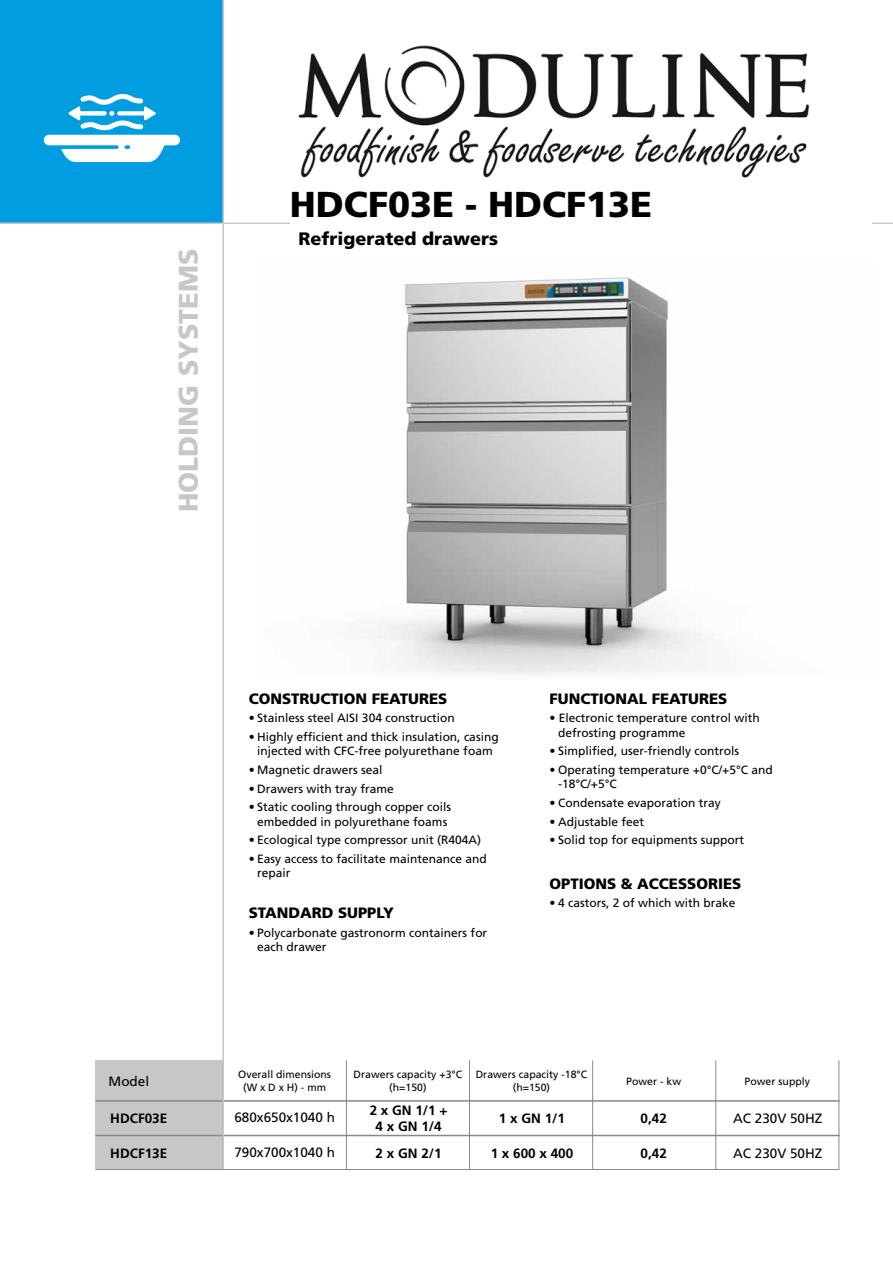
<style>
.page{position:relative;width:893px;height:1263px;background:#fff}
.page>*{position:absolute;margin:0;border:0;box-sizing:border-box;transform-origin:0 0}
.t1{font:900 36px "Frutiger";color:#000}
.t2{font:900 27px "Frutiger";color:#c6c7c8}
.t3{font:900 18px "Frutiger";color:#000}
.t4{font:900 15px "Frutiger";color:#000}
.t5{font:700 13.5px/16.2px "Frutiger";color:#000;text-align:center}
.t6{font:13.5px "Frutiger";color:#000}
.t7{font:12px/14.4px "Frutiger";color:#000}
.t8{font:10.5px/12.6px "Frutiger";color:#000;text-align:center}
</style>
<div class="page">
<img style="left:378px;top:277px;width:324px;height:397px">
<div style="left:0;top:0;width:222px;height:222px;background:#009ee0"></div>
<svg style="left:44px;top:94px;width:136px;height:68px"></svg>
<img style="left:298px;top:45px;width:511px;height:133px">
<div style="left:95px;top:1060px;width:128px;height:109px;background:#c6c7c8"></div>
<hr style="left:95px;top:1100px;width:745px;height:2px;background:#87888a">
<hr style="left:95px;top:1135px;width:745px;height:1px;background:#87888a">
<hr style="left:95px;top:1169px;width:745px;height:1px;background:#87888a">
<hr style="left:469px;top:1060px;width:1px;height:109px;background:#87888a">
<hr style="left:346px;top:1060px;width:1px;height:109px;background:#87888a">
<hr style="left:592px;top:1060px;width:1px;height:109px;background:#87888a">
<hr style="left:715px;top:1060px;width:1px;height:109px;background:#87888a">
<hr style="left:838px;top:1060px;width:1px;height:109px;background:#87888a">
<hr style="left:0;top:222px;width:893px;height:2px;background:#c6c7c8">
<hr style="left:222px;top:0;width:2px;height:1169px;background:#c6c7c8">
<div style="left:290px;top:189px;width:581px;height:39px;background:#fff"></div>
<h2 class="t2" style="left:172px;top:512px;width:265px;rotate:-90deg">HOLDING SYSTEMS</h2>
<h1 class="t1" style="left:290px;top:183px;width:364px">HDCF03E - HDCF13E</h1>
<h3 class="t3" style="left:298px;top:228px;width:201px">Refrigerated drawers</h3>
<p class="t4" style="left:249px;top:689px;width:200px">CONSTRUCTION FEATURES</p>
<p class="t7" style="left:249px;top:711px;width:207px">• Stainless steel AISI 304 construction</p>
<p class="t7" style="left:249px;top:729px;width:251px;text-align:center">• Highly efficient and thick insulation, casing injected with CFC-free polyurethane foam</p>
<p class="t7" style="left:249px;top:762px;width:135px">• Magnetic drawers seal</p>
<p class="t7" style="left:249px;top:781px;width:147px">• Drawers with tray frame</p>
<p class="t7" style="left:249px;top:800px;width:204px;text-align:center">• Static cooling through copper coils embedded in polyurethane foams</p>
<p class="t7" style="left:249px;top:833px;width:234px">• Ecological type compressor unit (R404A)</p>
<p class="t7" style="left:257px;top:851px;width:231px;text-indent:-9px">• Easy access to facilitate maintenance and repair</p>
<p class="t4" style="left:249px;top:904px;width:147px">STANDARD SUPPLY</p>
<p class="t7" style="left:257px;top:925px;width:232px;text-indent:-9px">• Polycarbonate gastronorm containers for each drawer</p>
<p class="t4" style="left:550px;top:689px;width:179px">FUNCTIONAL FEATURES</p>
<p class="t7" style="left:558px;top:711px;width:203px;text-indent:-9px">• Electronic temperature control with defrosting programme</p>
<p class="t7" style="left:550px;top:744px;width:191px">• Simplified, user-friendly controls</p>
<p class="t7" style="left:558px;top:762px;width:216px;text-indent:-9px">• Operating temperature +0°C/+5°C and -18°C/+5°C</p>
<p class="t7" style="left:550px;top:795px;width:173px">• Condensate evaporation tray</p>
<p class="t7" style="left:550px;top:814px;width:96px">• Adjustable feet</p>
<p class="t7" style="left:550px;top:833px;width:196px">• Solid top for equipments support</p>
<p class="t4" style="left:550px;top:874px;width:193px">OPTIONS &amp; ACCESSORIES</p>
<p class="t7" style="left:550px;top:896px;width:187px">• 4 castors, 2 of which with brake</p>
<p class="t6" style="left:109px;top:1073px;width:42px">Model</p>
<p class="t8" style="left:238px;top:1068px;width:94px">Overall dimensions (W x D x H) - mm</p>
<p class="t8" style="left:626px;top:1075px;width:56px">Power - kw</p>
<p class="t8" style="left:745px;top:1075px;width:67px">Power supply</p>
<p class="t8" style="left:354px;top:1068px;width:110px">Drawers capacity +3°C (h=150)</p>
<p class="t8" style="left:476px;top:1068px;width:113px">Drawers capacity -18°C (h=150)</p>
<p class="t5" style="left:110px;top:1110px;width:59px">HDCF03E</p>
<p class="t5" style="left:110px;top:1145px;width:59px">HDCF13E</p>
<p class="t6" style="left:234px;top:1110px;width:102px">680x650x1040 h</p>
<p class="t6" style="left:234px;top:1144px;width:102px">790x700x1040 h</p>
<p class="t5" style="left:370px;top:1102px;width:79px">2 x GN 1/1 +<br>4 x GN 1/4</p>
<p class="t5" style="left:376px;top:1145px;width:68px">2 x GN 2/1</p>
<p class="t5" style="left:499px;top:1110px;width:68px">1 x GN 1/1</p>
<p class="t5" style="left:641px;top:1110px;width:28px">0,42</p>
<p class="t5" style="left:491px;top:1145px;width:84px">1 x 600 x 400</p>
<p class="t5" style="left:641px;top:1145px;width:28px">0,42</p>
<p class="t6" style="left:733px;top:1110px;width:91px">AC 230V 50HZ</p>
<p class="t6" style="left:733px;top:1145px;width:91px">AC 230V 50HZ</p>
</div>
